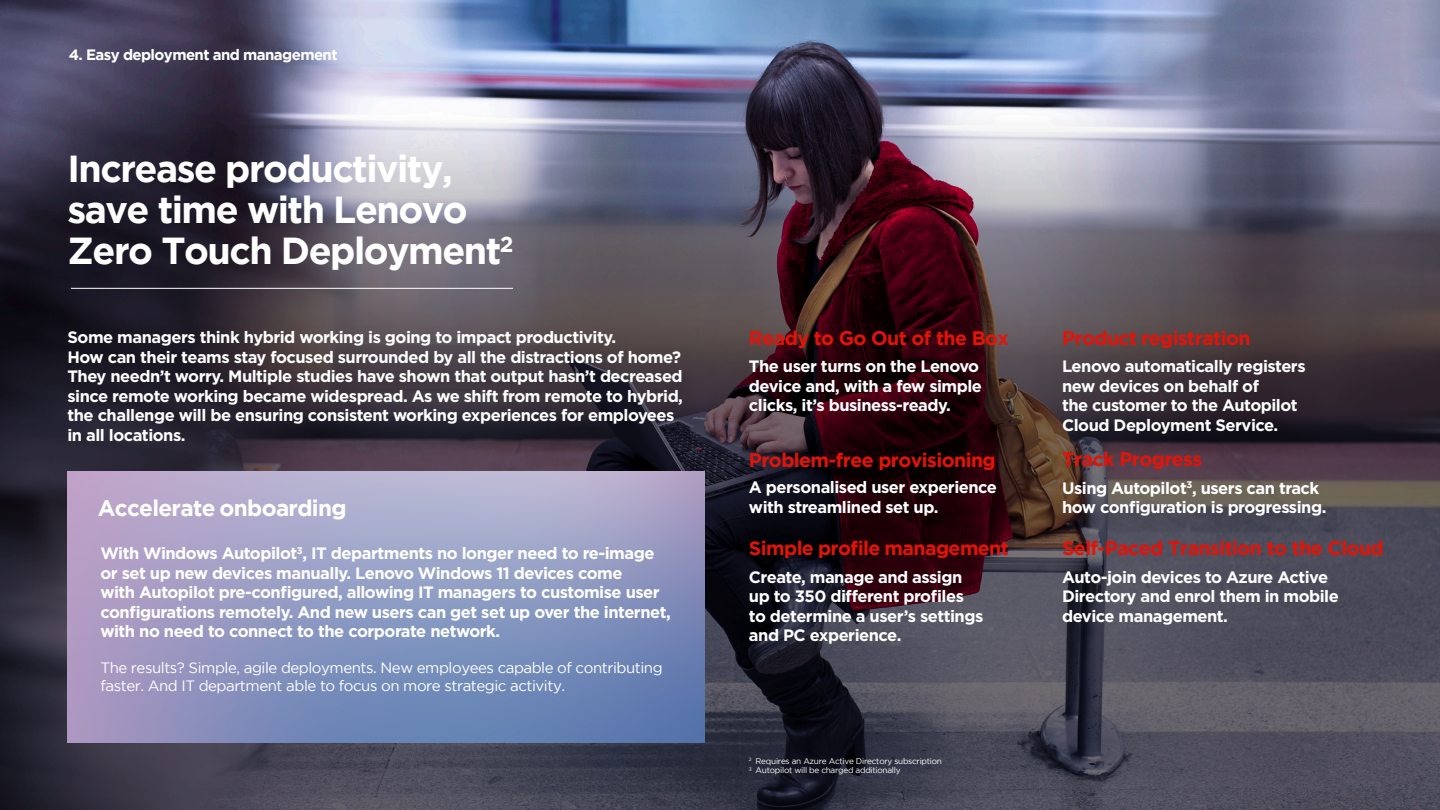
<style>
.page{position:relative;width:1440px;height:810px;background:#fff}
.page>*{position:absolute;margin:0;border:0;box-sizing:border-box;transform-origin:0 0}
.t1{font:700 37.5px/41.2px "Gotham";letter-spacing:-.04em;color:#fff}
.t2{font:700 22.5px "Gotham";letter-spacing:-.03em;color:#fff}
.t3{font:700 19.5px "Gotham";letter-spacing:-.03em;color:#e1140a}
.t4{font:700 16.5px/19.5px "Gotham";letter-spacing:-.03em;color:#fff}
.t5{font:15px/18px "Gotham";letter-spacing:-.03em;color:#fff}
.t6{font:700 15px "Gotham";letter-spacing:-.04em;color:#fff}
.t7{font:8.25px "Gotham";letter-spacing:-.03em;color:#fff}
</style>
<div class="page">
<img style="left:0;top:0;width:1440px;height:18px">
<img style="left:0;top:18px;width:1440px;height:792px">
<img style="left:68px;top:472px;width:636px;height:270px">
<hr style="left:71px;top:288px;width:442px;height:1px;background:#fff">
<p class="t6" style="left:69px;top:46px;width:270px">4. Easy deployment and management</p>
<p class="t1" style="left:68px;top:147px;width:447px">Increase productivity, save time with Lenovo<br>Zero Touch Deployment<sup>2</sup></p>
<p class="t4" style="left:68px;top:327px;width:617px">Some managers think hybrid working is going to impact productivity.<br>How can their teams stay focused surrounded by all the distractions of home?<br>They needn’t worry. Multiple studies have shown that output hasn’t decreased since remote working became widespread. As we shift from remote to hybrid, the challenge will be ensuring consistent working experiences for employees in all locations.</p>
<p class="t2" style="left:98px;top:495px;width:250px">Accelerate onboarding</p>
<p class="t4" style="left:100px;top:544px;width:572px">With Windows Autopilot<sup>3</sup>, IT departments no longer need to re-image or set up new devices manually. Lenovo Windows 11 devices come<br>with Autopilot pre-configured, allowing IT managers to customise user configurations remotely. And new users can get set up over the internet, with no need to connect to the corporate network.</p>
<p class="t5" style="left:100px;top:659px;width:564px">The results? Simple, agile deployments. New employees capable of contributing faster. And IT department able to focus on more strategic activity.</p>
<p class="t3" style="left:749px;top:327px;width:262px">Ready to Go Out of the Box</p>
<p class="t3" style="left:1062px;top:327px;width:190px">Product registration</p>
<p class="t4" style="left:749px;top:356px;width:235px">The user turns on the Lenovo device and, with a few simple clicks, it’s business-ready.</p>
<p class="t4" style="left:1062px;top:356px;width:245px">Lenovo automatically registers new devices on behalf of<br>the customer to the Autopilot<br>Cloud Deployment Service.</p>
<p class="t3" style="left:749px;top:449px;width:248px">Problem-free provisioning</p>
<p class="t3" style="left:1062px;top:448px;width:142px">Track Progress</p>
<p class="t4" style="left:749px;top:477px;width:250px">A personalised user experience with streamlined set up.</p>
<p class="t4" style="left:1062px;top:478px;width:266px">Using Autopilot<sup>3</sup>, users can track how configuration is progressing.</p>
<p class="t3" style="left:749px;top:536px;width:262px">Simple profile management</p>
<p class="t3" style="left:1062px;top:536px;width:323px">Self-Paced Transition to the Cloud</p>
<p class="t4" style="left:749px;top:567px;width:236px">Create, manage and assign up to 350 different profiles to determine a user’s settings and PC experience.</p>
<p class="t4" style="left:1062px;top:567px;width:278px">Auto-join devices to Azure Active<br>Directory and enrol them in mobile device management.</p>
<p class="t7" style="left:749px;top:756px;width:195px"><sup>2</sup> Requires an Azure Active Directory subscription</p>
<p class="t7" style="left:749px;top:766px;width:153px"><sup>3</sup> Autopilot will be charged additionally</p>
</div>
